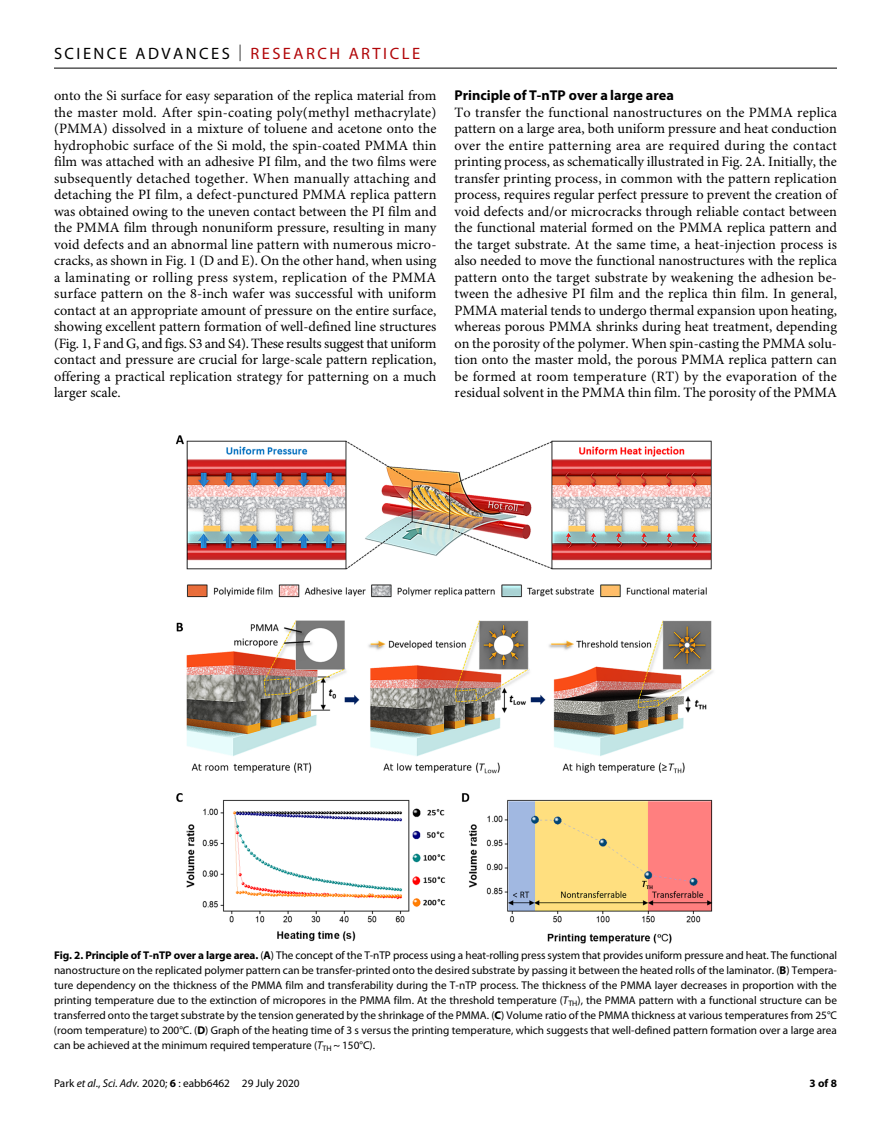
<style>
.page{position:relative;width:891px;height:1134px;background:#fff}
.page>*{position:absolute;margin:0;border:0;box-sizing:border-box;transform-origin:0 0}
.t1{font:16.5px "Myriad Pro";letter-spacing:.15em;color:#000}
.t2{font:14.25px/16.5px "Minion Pro";color:#000;text-align:justify}
.t3{font:700 14.25px "Myriad Pro";color:#000}
.t4{font:11.25px/15px "Myriad Pro";color:#000;text-align:justify}
.t5{font:700 11.25px "Myriad Pro";color:#000}
.s1{font-weight:300}
.s2{color:#b10508}
.s3{font-weight:700}
.s4{font-style:italic}
</style>
<div class="page">
<hr style="left:54px;top:68px;width:783px;height:1px;background:#000">
<img style="left:176px;top:435px;width:537px;height:508px">
<p class="t1" style="left:54px;top:40px;width:368px">SCIENCE ADVANCES <span class="s1">|</span> <span class="s2">RESEARCH ARTICLE</span></p>
<p class="t2" style="left:54px;top:89px;width:384px">onto the Si surface for easy separation of the replica material from the master mold. After spin-coating poly(methyl methacrylate) (PMMA) dissolved in a mixture of toluene and acetone onto the hydrophobic surface of the Si mold, the spin-coated PMMA thin film was attached with an adhesive PI film, and the two films were subsequently detached together. When manually attaching and detaching the PI film, a defect-punctured PMMA replica pattern was obtained owing to the uneven contact between the PI film and the PMMA film through nonuniform pressure, resulting in many void defects and an abnormal line pattern with numerous micro&shy;cracks, as shown in Fig. 1 (D and E). On the other hand, when using a laminating or rolling press system, replication of the PMMA surface pattern on the 8-inch wafer was successful with uniform contact at an appropriate amount of pressure on the entire surface, showing excellent pattern formation of well-defined line structures (Fig. 1, F and G, and figs. S3 and S4). These results suggest that uniform contact and pressure are crucial for large-scale pattern replication, offering a practical replication strategy for patterning on a much larger scale.</p>
<p class="t3" style="left:454px;top:84px;width:221px">Principle of T-nTP over a large area</p>
<p class="t2" style="left:455px;top:105px;width:384px">To transfer the functional nanostructures on the PMMA replica pattern on a large area, both uniform pressure and heat conduction over the entire patterning area are required during the contact printing process, as schematically illustrated in Fig. 2A. Initially, the transfer printing process, in common with the pattern replication process, requires regular perfect pressure to prevent the creation of void defects and/or microcracks through reliable contact between the functional material formed on the PMMA replica pattern and the target substrate. At the same time, a heat-injection process is also needed to move the functional nanostructures with the replica pattern onto the target substrate by weakening the adhesion be&shy;tween the adhesive PI film and the replica thin film. In general, PMMA material tends to undergo thermal expansion upon heating, whereas porous PMMA shrinks during heat treatment, depending on the porosity of the polymer. When spin-casting the PMMA solu&shy;tion onto the master mold, the porous PMMA replica pattern can be formed at room temperature (RT) by the evaporation of the residual solvent in the PMMA thin film. The porosity of the PMMA</p>
<p class="t4" style="left:54px;top:948px;width:785px"><span class="s3">Fig. 2. Principle of T-nTP over a large area.</span> (<span class="s3">A</span>) The concept of the T-nTP process using a heat-rolling press system that provides uniform pressure and heat. The functional nanostructure on the replicated polymer pattern can be transfer-printed onto the desired substrate by passing it between the heated rolls of the laminator. (<span class="s3">B</span>) Tempera&shy;ture dependency on the thickness of the PMMA film and transferability during the T-nTP process. The thickness of the PMMA layer decreases in proportion with the printing temperature due to the extinction of micropores in the PMMA film. At the threshold temperature (<span class="s4">T</span><sub>TH</sub>), the PMMA pattern with a functional structure can be transferred onto the target substrate by the tension generated by the shrinkage of the PMMA. (<span class="s3">C</span>) Volume ratio of the PMMA thickness at various temperatures from 25°C (room temperature) to 200°C. (<span class="s3">D</span>) Graph of the heating time of 3 s versus the printing temperature, which suggests that well-defined pattern formation over a large area can be achieved at the minimum required temperature (<span class="s4">T</span><sub>TH</sub> ~ 150°C).</p>
<p class="t4" style="left:54px;top:1076px;width:247px">Park <span class="s4">et al</span>., <span class="s4">Sci. Adv.</span> 2020; <span class="s3">6</span> : eabb6462 29 July 2020</p>
<p class="t5" style="left:810px;top:1074px;width:29px">3 of 8</p>
</div>
